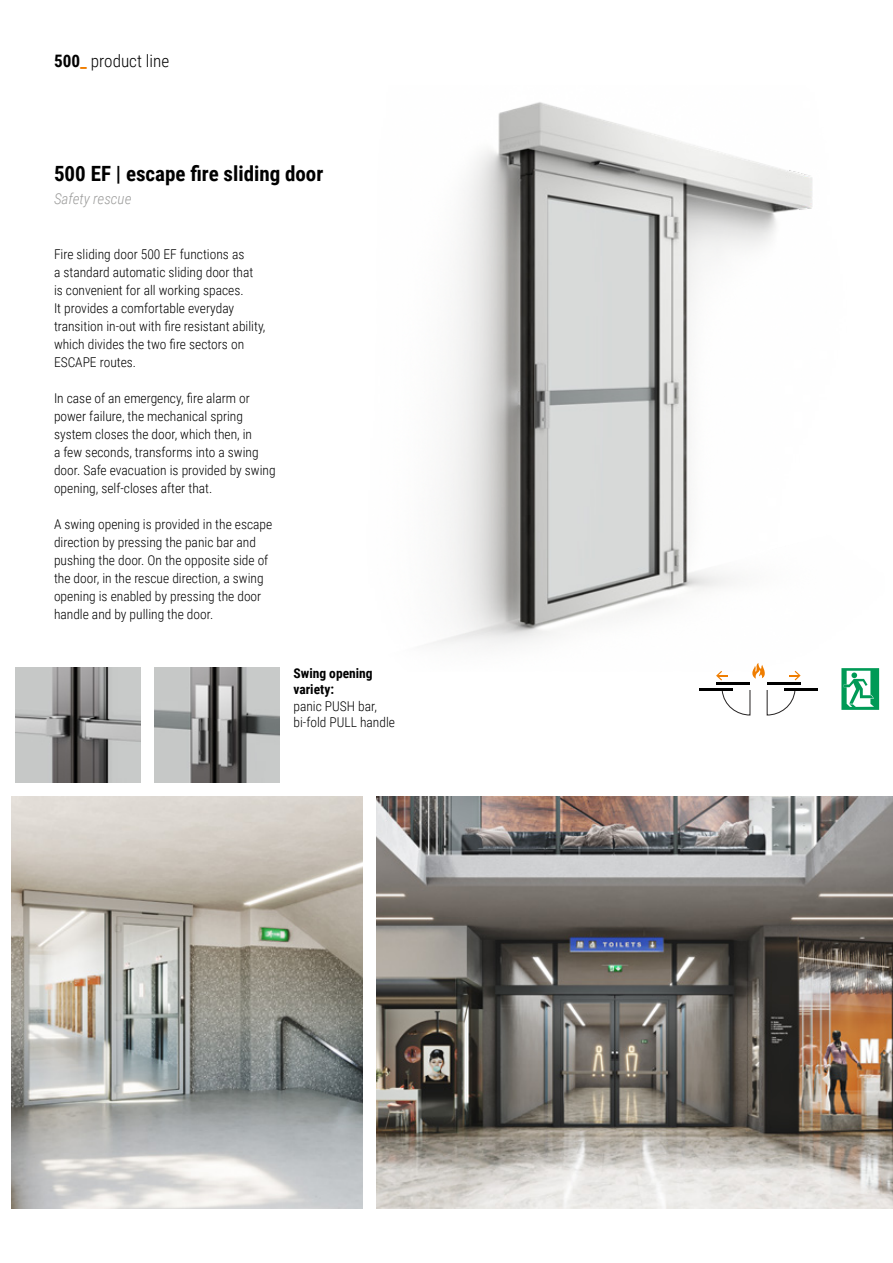
<style>
.page{position:relative;width:893px;height:1263px;background:#fff}
.page>*{position:absolute;margin:0;border:0;box-sizing:border-box;transform-origin:0 0}
.t1{font:700 21px "Roboto Condensed";color:#000}
.t2{font:300 17.1px "Roboto Condensed";color:#000}
.t3{font:italic 300 15px "Roboto Condensed";color:#9d9d9c}
.t4{font:300 13.5px/18px "Roboto Condensed";color:#000}
.t5{font:700 13.5px/16.5px "Roboto Condensed";color:#000}
.s1{font-weight:700}
.s2{font-weight:700;color:#ef7d00}
</style>
<div class="page">
<img style="left:376px;top:796px;width:517px;height:413px">
<img style="left:11px;top:796px;width:351px;height:413px">
<img style="left:431px;top:102px;width:449px;height:570px">
<svg style="left:767px;top:690px;width:28px;height:25px"></svg>
<svg style="left:722px;top:690px;width:28px;height:25px"></svg>
<hr style="left:767px;top:682px;width:34px;height:3px;background:#000">
<hr style="left:784px;top:688px;width:34px;height:2px;background:#000">
<hr style="left:716px;top:682px;width:34px;height:3px;background:#000">
<hr style="left:699px;top:688px;width:34px;height:2px;background:#000">
<svg style="left:789px;top:671px;width:12px;height:9px"></svg>
<svg style="left:716px;top:671px;width:11px;height:9px"></svg>
<svg style="left:752px;top:663px;width:13px;height:16px"></svg>
<svg style="left:841px;top:668px;width:38px;height:42px"></svg>
<img style="left:154px;top:668px;width:126px;height:114px">
<img style="left:15px;top:668px;width:126px;height:114px">
<p class="t2" style="left:54px;top:49px;width:117px"><span class="s1">500</span><span class="s2">_</span> product line</p>
<h1 class="t1" style="left:54px;top:159px;width:271px">500 EF | escape fire sliding door</h1>
<p class="t3" style="left:54px;top:188px;width:79px">Safety rescue</p>
<p class="t4" style="left:54px;top:245px;width:213px">Fire sliding door 500 EF functions as<br>a standard automatic sliding door that is convenient for all working spaces.<br>It provides a comfortable everyday transition in-out with fire resistant ability, which divides the two fire sectors on ESCAPE routes.</p>
<p class="t4" style="left:54px;top:389px;width:223px">In case of an emergency, fire alarm or power failure, the mechanical spring system closes the door, which then, in<br>a few seconds, transforms into a swing door. Safe evacuation is provided by swing opening, self-closes after that.</p>
<p class="t4" style="left:54px;top:515px;width:220px">A swing opening is provided in the escape direction by pressing the panic bar and pushing the door. On the opposite side of the door, in the rescue direction, a swing opening is enabled by pressing the door handle and by pulling the door.</p>
<p class="t5" style="left:293px;top:664px;width:81px">Swing opening variety:</p>
<p class="t4" style="left:293px;top:697px;width:103px;line-height:16.5px">panic PUSH bar, bi-fold PULL handle</p>
</div>
